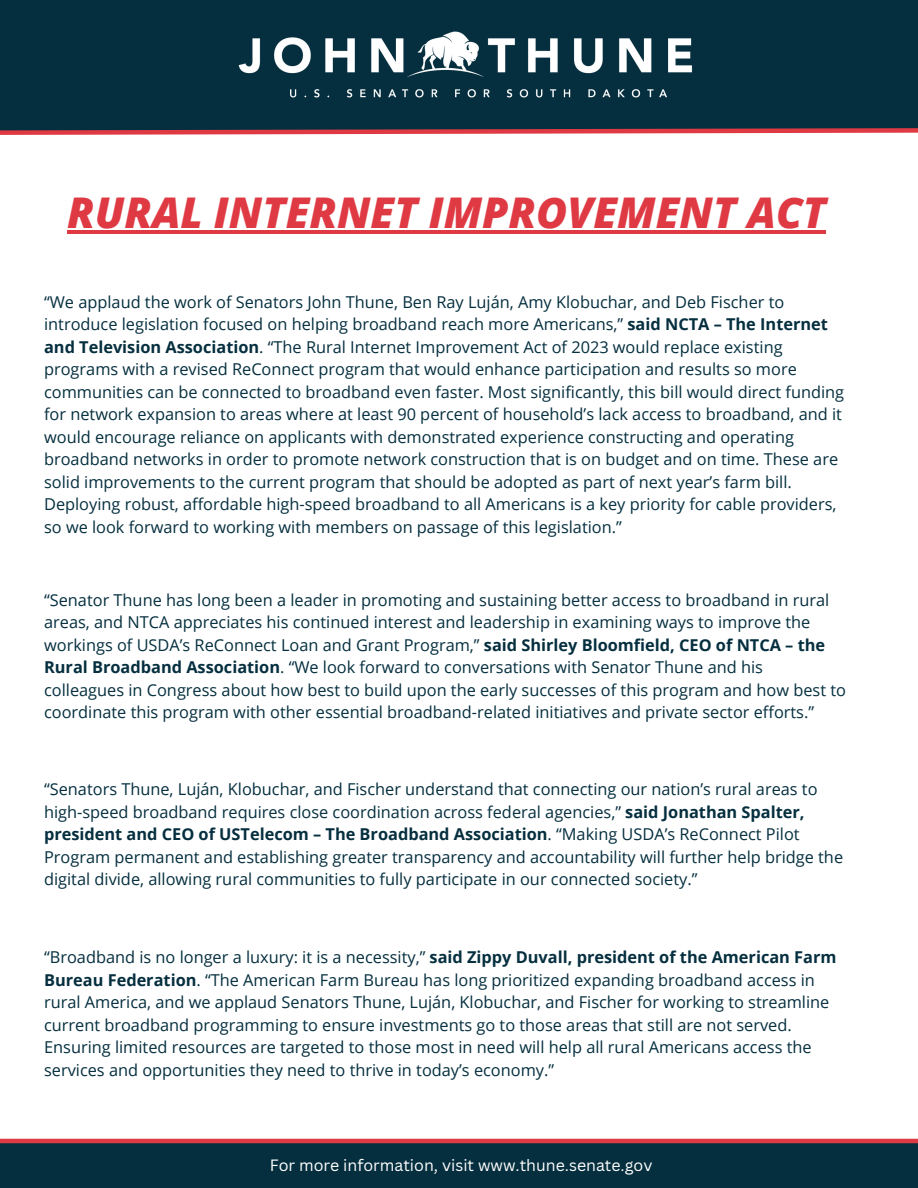
<style>
.page{position:relative;width:918px;height:1188px;background:#fff}
.page>*{position:absolute;margin:0;border:0;box-sizing:border-box;transform-origin:0 0}
.t1{font:italic 800 42.3px "Open Sans";color:#df3a43}
.t2{font:700 18.45px "Canva Sans";color:#fff}
.t3{font:16.35px/22.5px "Open Sans";color:#052f3f}
.t4{font:15.9px "Canva Sans";color:#fff}
.s1{font-weight:700}
.s2{font-weight:400;font-size:15.9px}
</style>
<div class="page">
<div style="left:0;top:0;width:918px;height:132px;background:#052f3f"></div>
<img style="left:238px;top:31px;width:455px;height:67px">
<svg style="left:0;top:128px;width:918px;height:7px"></svg>
<hr style="left:67px;top:230px;width:759px;height:4px;background:#df3a43">
<div style="left:0;top:1143px;width:918px;height:45px;background:#052f3f"></div>
<hr style="left:0;top:1139px;width:918px;height:4px;background:#df3a43">
<h1 class="t1" style="left:67px;top:183px;width:760px">RURAL INTERNET IMPROVEMENT ACT</h1>
<p class="t3" style="left:44px;top:290px;width:802px">“We applaud the work of Senators John Thune, Ben Ray Luján, Amy Klobuchar, and Deb Fischer to introduce legislation focused on helping broadband reach more Americans,” <span class="s1">said NCTA – The Internet and Television Association</span>. “The Rural Internet Improvement Act of 2023 would replace existing programs with a revised ReConnect program that would enhance participation and results so more communities can be connected to broadband even faster. Most significantly, this bill would direct funding for network expansion to areas where at least 90 percent of household’s lack access to broadband, and it would encourage reliance on applicants with demonstrated experience constructing and operating broadband networks in order to promote network construction that is on budget and on time. These are solid improvements to the current program that should be adopted as part of next year’s farm bill.<br>Deploying robust, affordable high-speed broadband to all Americans is a key priority for cable providers, so we look forward to working with members on passage of this legislation.”</p>
<p class="t3" style="left:44px;top:588px;width:803px">“Senator Thune has long been a leader in promoting and sustaining better access to broadband in rural areas, and NTCA appreciates his continued interest and leadership in examining ways to improve the workings of USDA’s ReConnect Loan and Grant Program,” <span class="s1">said Shirley Bloomfield, CEO of NTCA – the Rural Broadband Association</span>. “We look forward to conversations with Senator Thune and his colleagues in Congress about how best to build upon the early successes of this program and how best to coordinate this program with other essential broadband-related initiatives and private sector efforts.”</p>
<p class="t3" style="left:44px;top:777px;width:801px">“Senators Thune, Luján, Klobuchar, and Fischer understand that connecting our nation’s rural areas to high-speed broadband requires close coordination across federal agencies,” <span class="s1">said Jonathan Spalter, president and CEO of USTelecom – The Broadband Association</span>. “Making USDA’s ReConnect Pilot Program permanent and establishing greater transparency and accountability will further help bridge the digital divide, allowing rural communities to fully participate in our connected society.”</p>
<p class="t3" style="left:44px;top:946px;width:794px">“Broadband is no longer a luxury: it is a necessity,” <span class="s1">said Zippy Duvall, president of the American Farm Bureau Federation</span>. “The American Farm Bureau has long prioritized expanding broadband access in rural America, and we applaud Senators Thune, Luján, Klobuchar, and Fischer for working to streamline current broadband programming to ensure investments go to those areas that still are not served.<br>Ensuring limited resources are targeted to those most in need will help all rural Americans access the services and opportunities they need to thrive in today’s economy.”</p>
<p class="t2" style="left:270px;top:1153px;width:293px"><span class="s2">For more in</span>www.thune.senate.gov</p>
<p class="t4" style="left:357px;top:1154px;width:297px">formation, visit www.thune.senate.gov</p>
</div>
